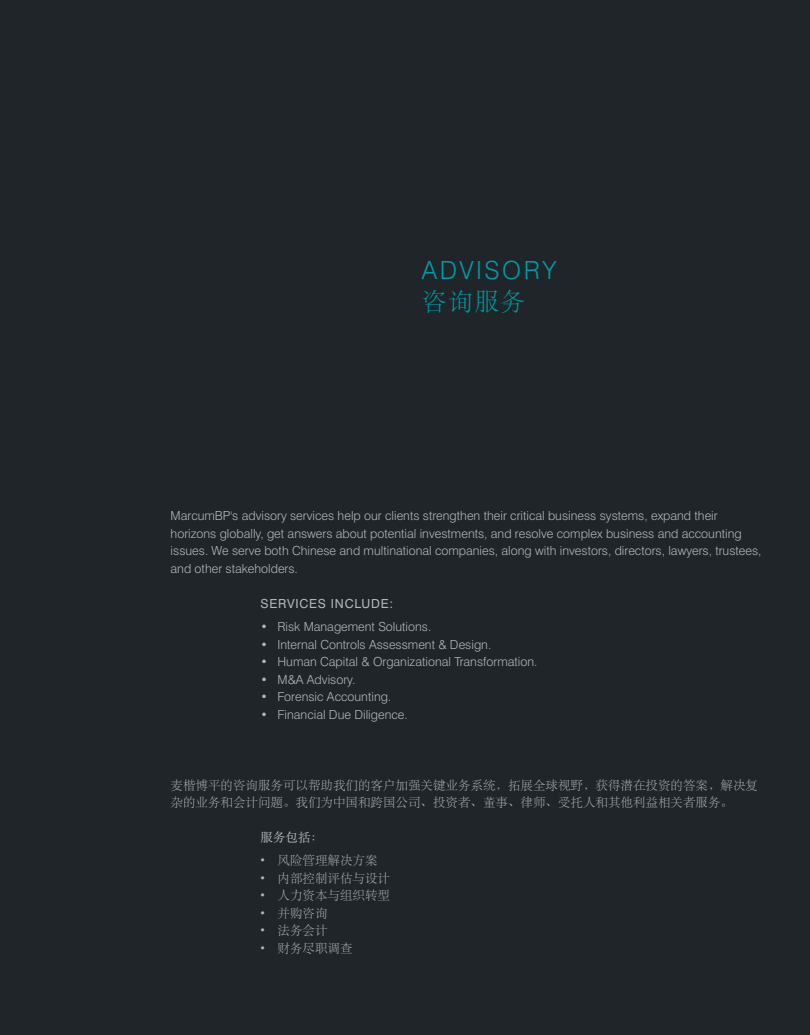
<style>
.page{position:relative;width:810px;height:1035px;background:#202529}
.page>*{position:absolute;margin:0;border:0;box-sizing:border-box;transform-origin:0 0}
.t1{font:300 25px "Swiss 721 BT";letter-spacing:.1em;color:#009ba7}
.t2{font:25px "ST Songti SC Light";color:#009ba7}
.t3{font:300 12.5px/17.5px "Swiss 721 BT";color:#b0b7bc}
.t4{font:12.5px/17.5px "ST Songti SC Light";color:#b0b7bc}
.t5{font:12.5px "Swiss 721 BT";letter-spacing:.06em;color:#b0b7bc}
.t6{font:12.5px "ST Songti SC Regular";color:#b0b7bc}
</style>
<div class="page">
<h1 class="t1" style="left:422px;top:255px;width:136px">ADVISORY</h1>
<h1 class="t2" style="left:422px;top:285px;width:105px">咨询服务</h1>
<p class="t3" style="left:171px;top:507px;width:593px">MarcumBP's advisory services help our clients strengthen their critical business systems, expand their horizons globally, get answers about potential investments, and resolve complex business and accounting issues. We serve both Chinese and multinational companies, along with investors, directors, lawyers, trustees, and other stakeholders.</p>
<p class="t5" style="left:261px;top:596px;width:134px">SERVICES INCLUDE:</p>
<p class="t3" style="left:261px;top:618px;width:172px">• Risk Management Solutions.</p>
<p class="t3" style="left:261px;top:635px;width:232px">• Internal Controls Assessment &amp; Design.</p>
<p class="t3" style="left:261px;top:653px;width:278px">• Human Capital &amp; Organizational Transformation.</p>
<p class="t3" style="left:261px;top:670px;width:96px">• M&amp;A Advisory.</p>
<p class="t3" style="left:261px;top:688px;width:132px">• Forensic Accounting.</p>
<p class="t3" style="left:261px;top:705px;width:149px">• Financial Due Diligence.</p>
<p class="t4" style="left:171px;top:775px;width:589px">麦楷博平的咨询服务可以帮助我们的客户加强关键业务系统，拓展全球视野，获得潜在投资的答案，解决复杂的业务和会计问题。我们为中国和跨国公司、投资者、董事、律师、受托人和其他利益相关者服务。</p>
<p class="t6" style="left:261px;top:829px;width:64px">服务包括：</p>
<p class="t4" style="left:261px;top:851px;width:118px">• 风险管理解决方案</p>
<p class="t4" style="left:261px;top:868px;width:131px">• 内部控制评估与设计</p>
<p class="t4" style="left:261px;top:886px;width:131px">• 人力资本与组织转型</p>
<p class="t4" style="left:261px;top:903px;width:68px">• 并购咨询</p>
<p class="t4" style="left:261px;top:921px;width:68px">• 法务会计</p>
<p class="t4" style="left:261px;top:938px;width:93px">• 财务尽职调查</p>
</div>
